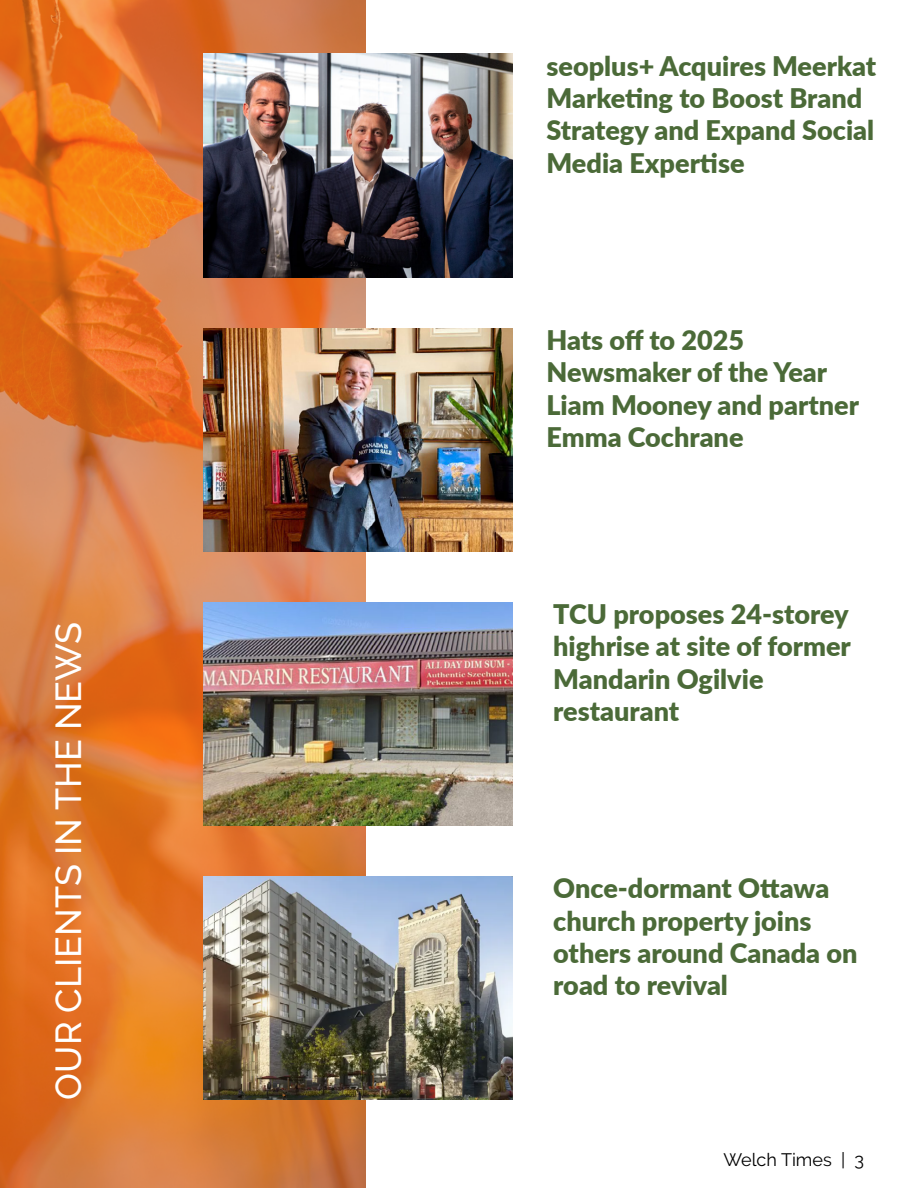
<style>
.page{position:relative;width:918px;height:1188px;background:#fff}
.page>*{position:absolute;margin:0;border:0;box-sizing:border-box;transform-origin:0 0}
.t1{font:500 36px "Raleway";color:#fff}
.t2{font:900 27px/32.4px "Lato";color:#4b6a38}
.t3{font:18px "Raleway";color:#000}
</style>
<div class="page">
<svg style="left:0;top:0;width:365px;height:1188px;background:#df7932"></svg>
<img style="left:204px;top:54px;width:308px;height:223px">
<img style="left:204px;top:328px;width:308px;height:223px">
<img style="left:204px;top:602px;width:308px;height:223px">
<img style="left:204px;top:876px;width:308px;height:224px">
<h1 class="t1" style="left:48px;top:1100px;width:479px;rotate:-90deg">OUR CLIENTS IN THE NEWS</h1>
<p class="t2" style="left:546px;top:48px;width:331px">seoplus+ Acquires Meerkat<br>Marketing to Boost Brand<br>Strategy and Expand Social<br>Media Expertise</p>
<p class="t2" style="left:546px;top:323px;width:314px">Hats off to 2025<br>Newsmaker of the Year<br>Liam Mooney and partner<br>Emma Cochrane</p>
<p class="t2" style="left:553px;top:597px;width:299px">TCU proposes 24-storey highrise at site of former<br>Mandarin Ogilvie restaurant</p>
<p class="t2" style="left:553px;top:871px;width:306px">Once-dormant Ottawa church property joins others around Canada on road to revival</p>
<p class="t3" style="left:723px;top:1149px;width:142px">Welch Times | 3</p>
</div>
